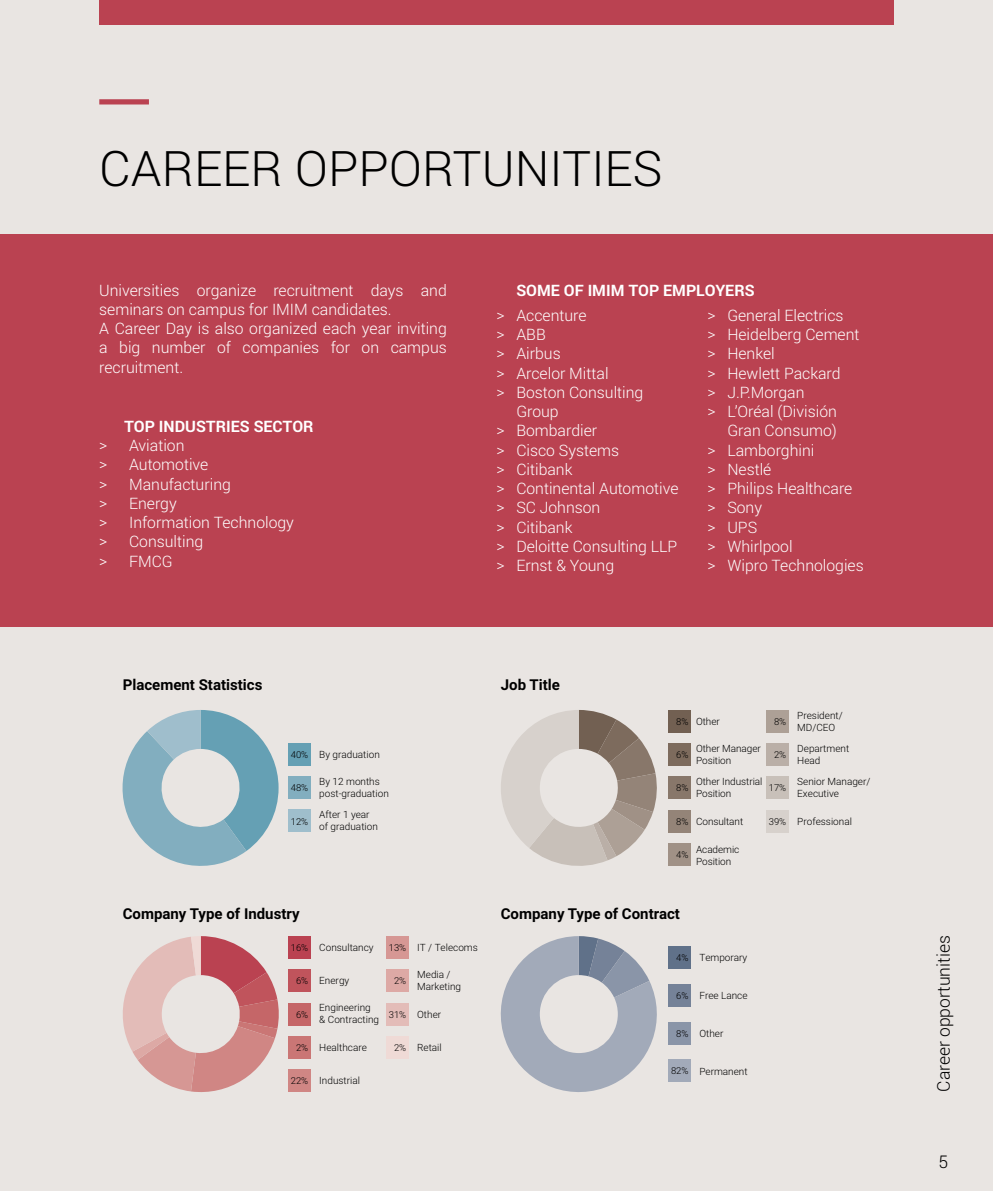
<style>
.page{position:relative;width:993px;height:1191px;background:#fff}
.page>*{position:absolute;margin:0;border:0;box-sizing:border-box;transform-origin:0 0}
.t1{font:300 49px "Roboto";color:#000}
.t2{font:300 17.5px "Roboto";color:#000}
.t3{font:300 15.75px/19.2px "Roboto";color:#fff}
.t4{font:700 15.75px "Roboto";color:#fff}
.t5{font:700 15.05px "Roboto";color:#000}
.t6{font:300 9.97px/12.1px "Roboto";color:#000}
.t7{font:300 9.45px "Roboto";color:#000}
.s1{font-size:9.45px}
</style>
<div class="page">
<div style="left:0;top:0;width:992px;height:1191px;background:#e9e5e2"></div>
<div style="left:0;top:234px;width:992px;height:392px;background:#ba4251"></div>
<div style="left:99px;top:99px;width:50px;height:5px;background:#ba4251"></div>
<div style="left:99px;top:0;width:794px;height:25px;background:#ba4251"></div>
<div style="left:668px;top:946px;width:22px;height:22px;background:#607189"></div>
<div style="left:668px;top:983px;width:22px;height:23px;background:#758298"></div>
<div style="left:668px;top:1021px;width:22px;height:23px;background:#8a95a8"></div>
<div style="left:668px;top:1059px;width:22px;height:23px;background:#a2aab9"></div>
<div style="left:288px;top:936px;width:23px;height:23px;background:#ba4251"></div>
<div style="left:288px;top:969px;width:23px;height:23px;background:#c0545c"></div>
<div style="left:288px;top:1002px;width:23px;height:23px;background:#c56668"></div>
<div style="left:288px;top:1036px;width:23px;height:22px;background:#ca7675"></div>
<div style="left:288px;top:1069px;width:23px;height:23px;background:#d08684"></div>
<div style="left:386px;top:936px;width:22px;height:23px;background:#d69794"></div>
<div style="left:386px;top:969px;width:22px;height:23px;background:#dda9a5"></div>
<div style="left:386px;top:1002px;width:22px;height:23px;background:#e3bcb8"></div>
<div style="left:386px;top:1036px;width:22px;height:22px;background:#efdad6"></div>
<svg style="left:501px;top:710px;width:156px;height:156px"></svg>
<div style="left:668px;top:710px;width:22px;height:23px;background:#726052"></div>
<div style="left:668px;top:743px;width:22px;height:23px;background:#7d6b5d"></div>
<div style="left:668px;top:776px;width:22px;height:23px;background:#88776a"></div>
<div style="left:668px;top:809px;width:22px;height:23px;background:#948478"></div>
<div style="left:668px;top:843px;width:22px;height:23px;background:#a09186"></div>
<div style="left:765px;top:710px;width:23px;height:23px;background:#ada096"></div>
<div style="left:765px;top:743px;width:23px;height:23px;background:#baafa7"></div>
<div style="left:765px;top:776px;width:23px;height:23px;background:#c8c0b9"></div>
<div style="left:765px;top:809px;width:23px;height:23px;background:#d7d1cc"></div>
<svg style="left:500px;top:936px;width:157px;height:156px"></svg>
<svg style="left:123px;top:936px;width:156px;height:156px"></svg>
<div style="left:288px;top:743px;width:23px;height:23px;background:#65a0b4"></div>
<div style="left:288px;top:776px;width:23px;height:23px;background:#82aebf"></div>
<div style="left:288px;top:809px;width:23px;height:23px;background:#9fbecc"></div>
<svg style="left:122px;top:710px;width:156px;height:156px"></svg>
<h1 class="t1" style="left:99px;top:134px;width:564px">CAREER OPPORTUNITIES</h1>
<p class="t3" style="left:99px;top:280px;width:349px">Universities organize recruitment days and seminars on campus for IMIM candidates.<br>A Career Day is also organized each year inviting a big number of companies for on campus recruitment.</p>
<p class="t4" style="left:124px;top:415px;width:191px">TOP INDUSTRIES SECTOR</p>
<p class="t3" style="left:99px;top:435px;width:196px">&gt; Aviation<br>&gt; Automotive<br>&gt; Manufacturing<br>&gt; Energy<br>&gt; Information Technology &gt; Consulting<br>&gt; FMCG</p>
<p class="t4" style="left:516px;top:279px;width:239px">SOME OF IMIM TOP EMPLOYERS</p>
<p class="t3" style="left:496px;top:305px;width:92px">&gt; Accenture</p>
<p class="t3" style="left:496px;top:324px;width:51px">&gt; ABB</p>
<p class="t3" style="left:496px;top:344px;width:66px">&gt; Airbus</p>
<p class="t3" style="left:496px;top:363px;width:114px">&gt; Arcelor Mittal</p>
<p class="t3" style="left:496px;top:382px;width:148px">&gt; Boston Consulting</p>
<p class="t3" style="left:516px;top:401px;width:44px">Group</p>
<p class="t3" style="left:496px;top:421px;width:102px">&gt; Bombardier</p>
<p class="t3" style="left:496px;top:440px;width:124px">&gt; Cisco Systems</p>
<p class="t3" style="left:496px;top:459px;width:77px">&gt; Citibank</p>
<p class="t3" style="left:496px;top:478px;width:183px">&gt; Continental Automotive</p>
<p class="t3" style="left:496px;top:498px;width:105px">&gt; SC Johnson</p>
<p class="t3" style="left:496px;top:517px;width:77px">&gt; Citibank</p>
<p class="t3" style="left:496px;top:536px;width:182px">&gt; Deloitte Consulting LLP</p>
<p class="t3" style="left:496px;top:555px;width:119px">&gt; Ernst &amp; Young</p>
<p class="t3" style="left:707px;top:305px;width:153px">&gt; General Electrics<br>&gt; Heidelberg Cement &gt; Henkel<br>&gt; Hewlett Packard<br>&gt; J.P.Morgan<br>&gt; L’Oréal (División</p>
<p class="t3" style="left:707px;top:420px;width:158px;text-indent:20px">Gran Consumo)<br>&gt; Lamborghini<br>&gt; Nestlé<br>&gt; Philips Healthcare &gt; Sony<br>&gt; UPS<br>&gt; Whirlpool<br>&gt; Wipro Technologies</p>
<p class="t5" style="left:123px;top:674px;width:141px">Placement Statistics</p>
<p class="t5" style="left:500px;top:674px;width:61px">Job Title</p>
<p class="t6" style="left:291px;top:748px;width:90px"><span class="s1">40%</span> By graduation</p>
<p class="t6" style="left:319px;top:775px;width:71px">By 12 months post-graduation</p>
<p class="t7" style="left:291px;top:781px;width:19px">48%</p>
<p class="t7" style="left:291px;top:814px;width:19px">12%</p>
<p class="t6" style="left:319px;top:808px;width:60px">After 1 year of graduation</p>
<p class="t6" style="left:676px;top:715px;width:45px"><span class="s1">8%</span> Other</p>
<p class="t6" style="left:695px;top:742px;width:66px">Other Manager<br>Position</p>
<p class="t7" style="left:676px;top:748px;width:14px">6%</p>
<p class="t7" style="left:773px;top:715px;width:14px">8%</p>
<p class="t7" style="left:773px;top:748px;width:14px">2%</p>
<p class="t6" style="left:797px;top:708px;width:47px">President/<br>MD/CEO</p>
<p class="t6" style="left:797px;top:742px;width:53px">Department<br>Head</p>
<p class="t6" style="left:695px;top:775px;width:68px">Other Industrial<br>Position</p>
<p class="t6" style="left:797px;top:775px;width:75px">Senior Manager/<br>Executive</p>
<p class="t7" style="left:676px;top:781px;width:14px">8%</p>
<p class="t6" style="left:676px;top:814px;width:69px"><span class="s1">8%</span> Consultant</p>
<p class="t6" style="left:695px;top:843px;width:45px">Academic<br>Position</p>
<p class="t7" style="left:768px;top:781px;width:19px">17%</p>
<p class="t6" style="left:768px;top:815px;width:84px"><span class="s1">39%</span> Professional</p>
<p class="t7" style="left:676px;top:848px;width:14px">4%</p>
<p class="t5" style="left:123px;top:903px;width:178px">Company Type of Industry</p>
<p class="t6" style="left:291px;top:941px;width:84px"><span class="s1">16%</span> Consultancy</p>
<p class="t6" style="left:296px;top:974px;width:55px"><span class="s1">6%</span> Energy</p>
<p class="t6" style="left:319px;top:1001px;width:61px">Engineering &amp; Contracting</p>
<p class="t7" style="left:296px;top:1007px;width:14px">6%</p>
<p class="t6" style="left:296px;top:1040px;width:72px"><span class="s1">2%</span> Healthcare</p>
<p class="t6" style="left:291px;top:1074px;width:70px"><span class="s1">22%</span> Industrial</p>
<p class="t6" style="left:389px;top:941px;width:91px"><span class="s1">13%</span> IT / Telecoms</p>
<p class="t6" style="left:417px;top:968px;width:45px">Media /<br>Marketing</p>
<p class="t7" style="left:394px;top:974px;width:14px">2%</p>
<p class="t6" style="left:389px;top:1008px;width:54px"><span class="s1">31%</span> Other</p>
<p class="t6" style="left:394px;top:1041px;width:49px"><span class="s1">2%</span> Retail</p>
<p class="t5" style="left:500px;top:903px;width:181px">Company Type of Contract</p>
<p class="t6" style="left:676px;top:951px;width:73px"><span class="s1">4%</span> Temporary</p>
<p class="t6" style="left:676px;top:989px;width:73px"><span class="s1">6%</span> Free Lance</p>
<p class="t6" style="left:676px;top:1026px;width:49px"><span class="s1">8%</span> Other</p>
<p class="t6" style="left:670px;top:1064px;width:78px"><span class="s1">82%</span> Permanent</p>
<p class="t2" style="left:931px;top:1091px;width:158px;rotate:-90deg">Career opportunities</p>
<p class="t2" style="left:938px;top:1149px;width:11px">5</p>
</div>
